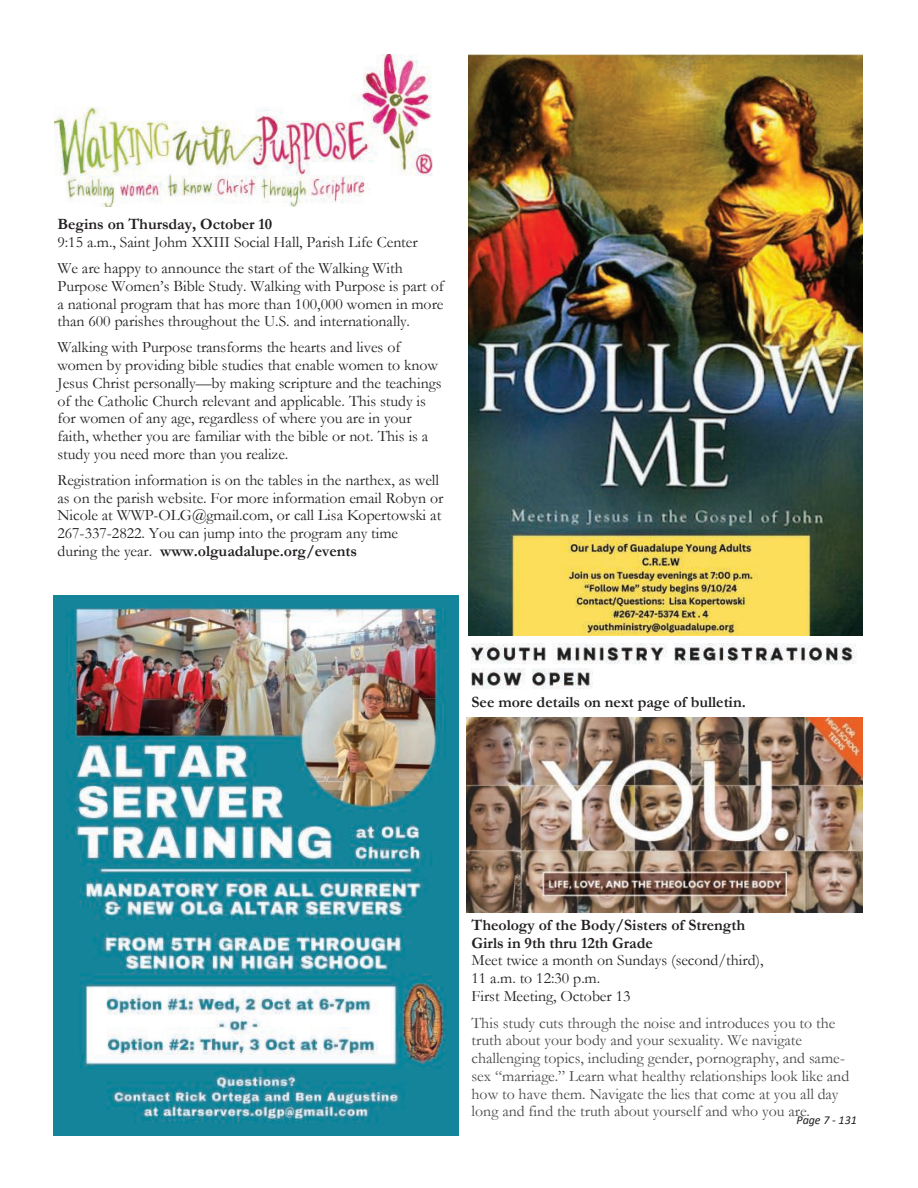
<style>
.page{position:relative;width:918px;height:1188px;background:#fff}
.page>*{position:absolute;margin:0;border:0;box-sizing:border-box;transform-origin:0 0}
.t1{font:15.9px/17.7px "Garamond";color:#231f20}
.t2{font:15.9px/17.7px "Garamond";color:#474849}
.t3{font:700 15.9px/17.9px "Garamond";color:#231f20}
.t4{font:italic 12px "Calibri";color:#231f20}
.s1{font-weight:700}
</style>
<div class="page">
<img style="left:466px;top:718px;width:397px;height:194px">
<img style="left:472px;top:644px;width:385px;height:20px">
<img style="left:472px;top:669px;width:121px;height:20px">
<img style="left:53px;top:595px;width:405px;height:540px">
<img style="left:54px;top:54px;width:379px;height:153px">
<img style="left:468px;top:54px;width:394px;height:582px">
<p class="t3" style="left:57px;top:215px;width:216px">Begins on Thursday, October 10</p>
<p class="t1" style="left:57px;top:229px;width:362px;line-height:26.1px">9:15 a.m., Saint Johm XXIII Social Hall, Parish Life Center<br>We are happy to announce the start of the Walking With</p>
<p class="t1" style="left:57px;top:277px;width:388px;text-align:justify">Purpose Women’s Bible Study. Walking with Purpose is part of a national program that has more than 100,000 women in more than 600 parishes throughout the U.S. and internationally.</p>
<p class="t1" style="left:57px;top:339px;width:386px">Walking with Purpose transforms the hearts and lives of women by providing bible studies that enable women to know Jesus Christ personally—by making scripture and the teachings of the Catholic Church relevant and applicable. This study is for women of any age, regardless of where you are in your faith, whether you are familiar with the bible or not. This is a study you need more than you realize.</p>
<p class="t1" style="left:57px;top:471px;width:388px">Registration information is on the tables in the narthex, as well as on the parish website. For more information email Robyn or Nicole at WWP-OLG@gmail.com, or call Lisa Kopertowski at 267-337-2822. You can jump into the program any time<br>during the year. <span class="s1">www.olguadalupe.org/events</span></p>
<p class="t3" style="left:472px;top:694px;width:276px">See more details on next page of bulletin.</p>
<p class="t3" style="left:472px;top:916px;width:275px">Theology of the Body/Sisters of Strength<br>Girls in 9th thru 12th Grade</p>
<p class="t1" style="left:472px;top:952px;width:294px">Meet twice a month on Sundays (second/third),<br>11 a.m. to 12:30 p.m.<br>First Meeting, October 13</p>
<p class="t2" style="left:472px;top:1014px;width:379px">This study cuts through the noise and introduces you to the truth about your body and your sexuality. We navigate challenging topics, including gender, pornography, and same&shy;sex “marriage.” Learn what healthy relationships look like and how to have them. Navigate the lies that come at you all day long and find the truth about yourself and who you are.</p>
<p class="t4" style="left:796px;top:1115px;width:62px">Page 7 - 131</p>
</div>
